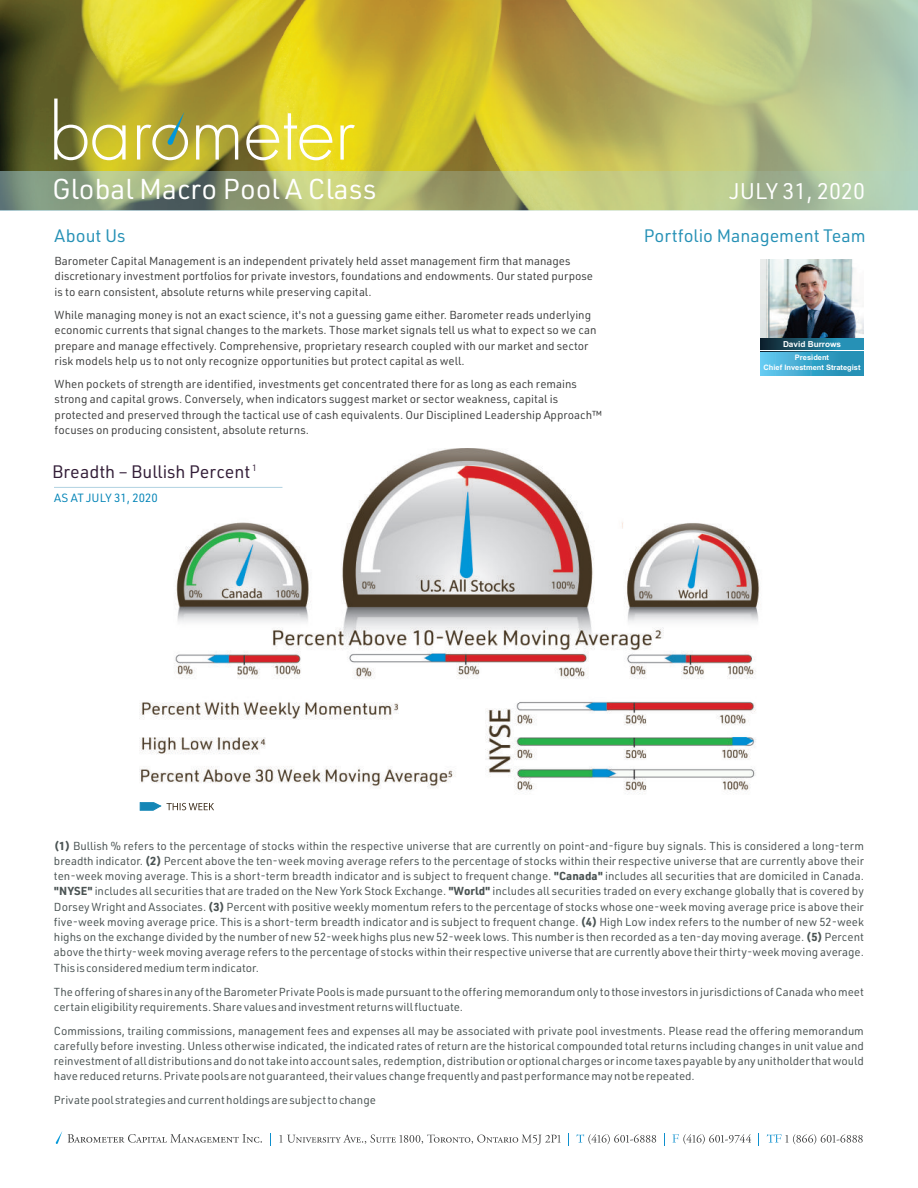
<style>
.page{position:relative;width:918px;height:1188px;background:#fff}
.page>*{position:absolute;margin:0;border:0;box-sizing:border-box;transform-origin:0 0}
.t1{font:28.2px "URWDIN";color:#fff}
.t2{font:22.2px "URWDIN";color:#fff}
.t3{font:17.7px "URWDIN";color:#2691b6}
.t4{font:17.7px "URWDIN";color:#331e38}
.t5{font:11.7px "URWDIN";color:#0083b6}
.t6{font:11.4px/15.1px "URWDIN";color:#4a5353;text-align:justify}
.t7{font:11.4px/15.5px "URWDIN";color:#3f4040}
.t8{font:700 8.25px "Arial";color:#fff}
.t9{font:700 7.5px/10.6px "Arial";color:#fff;text-align:center}
.s1{font-family:"Lucida Sans Unicode"}
.s2{font-weight:700}
</style>
<div class="page">
<img style="left:139px;top:449px;width:621px;height:345px">
<hr style="left:54px;top:487px;width:228px;height:1px;background:#b2d3e2">
<svg style="left:140px;top:802px;width:74px;height:9px"></svg>
<svg style="left:68px;top:1134px;width:194px;height:9px"></svg>
<svg style="left:270px;top:1133px;width:1px;height:13px"></svg>
<svg style="left:279px;top:1134px;width:282px;height:11px"></svg>
<svg style="left:568px;top:1133px;width:1px;height:13px"></svg>
<svg style="left:576px;top:1134px;width:80px;height:10px"></svg>
<svg style="left:664px;top:1133px;width:1px;height:13px"></svg>
<svg style="left:672px;top:1134px;width:79px;height:10px"></svg>
<svg style="left:758px;top:1133px;width:1px;height:13px"></svg>
<svg style="left:767px;top:1134px;width:96px;height:10px"></svg>
<svg style="left:56px;top:1131px;width:6px;height:13px"></svg>
<img style="left:0;top:0;width:918px;height:171px">
<svg style="left:0;top:210px;width:918px;height:1px"></svg>
<img style="left:0;top:171px;width:918px;height:39px">
<svg style="left:54px;top:99px;width:72px;height:61px;background:#aeaa56"></svg>
<svg style="left:196px;top:125px;width:42px;height:35px"></svg>
<svg style="left:246px;top:113px;width:86px;height:47px"></svg>
<svg style="left:340px;top:125px;width:15px;height:35px"></svg>
<svg style="left:137px;top:112px;width:51px;height:48px;background:#bab65e"></svg>
<img style="left:760px;top:259px;width:104px;height:79px">
<svg style="left:760px;top:338px;width:104px;height:38px;background:#3793b4"></svg>
<hr style="left:759px;top:351px;width:107px;height:1px;background:#fff">
<h1 class="t1" style="left:52px;top:179px;width:326px">Global Macro Pool A Class</h1>
<h2 class="t2" style="left:729px;top:183px;width:137px">JULY 31, 2020</h2>
<h3 class="t3" style="left:55px;top:229px;width:72px">About Us</h3>
<h3 class="t3" style="left:644px;top:229px;width:223px">Portfolio Management Team</h3>
<p class="t7" style="left:55px;top:255px;width:540px">Barometer Capital Management is an independent privately held asset management ?rm that manages discretionary investment portfolios for private investors, foundations and endowments. Our stated purpose is to earn consistent, absolute returns while preserving capital.</p>
<p class="t7" style="left:55px;top:308px;width:543px">While managing money is not an exact science, it's not a guessing game either. Barometer reads underlying economic currents that signal changes to the markets. Those market signals tell us what to expect so we can prepare and manage effectively. Comprehensive, proprietary research coupled with our market and sector risk models help us to not only recognize opportunities but protect capital as well.</p>
<p class="t7" style="left:55px;top:378px;width:549px">When pockets of strength are identi?ed, investments get concentrated there for as long as each remains strong and capital grows. Conversely, when indicators suggest market or sector weakness, capital is protected and preserved through the tactical use of cash equivalents. Our Disciplined Leadership Approach™ focuses on producing consistent, absolute returns.</p>
<p class="t8" style="left:783px;top:341px;width:60px">David Burrows</p>
<p class="t9" style="left:764px;top:352px;width:99px">President<br>Chief Investment Strategist</p>
<h3 class="t4" style="left:52px;top:465px;width:206px">Breadth <span class="s1">–</span> Bullish Percent <sup>1</sup></h3>
<p class="t5" style="left:54px;top:494px;width:105px">AS AT JULY 31, 2020</p>
<p class="t6" style="left:54px;top:840px;width:812px"><span class="s2">(1)</span> Bullish % refers to the percentage of stocks within the respective universe that are currently on point-and-figure buy signals. This is considered a long-term breadth indicator. <span class="s2">(2)</span> Percent above the ten-week moving average refers to the percentage of stocks within their respective universe that are currently above their ten-week moving average. This is a short-term breadth indicator and is subject to frequent change. <span class="s2">"Canada"</span> includes all securities that are domiciled in Canada. <span class="s2">"NYSE"</span> includes all securities that are traded on the New York Stock Exchange. <span class="s2">"World"</span> includes all securities traded on every exchange globally that is covered by Dorsey Wright and Associates. <span class="s2">(3)</span> Percent with positive weekly momentum refers to the percentage of stocks whose one-week moving average price is above their five-week moving average price. This is a short-term breadth indicator and is subject to frequent change. <span class="s2">(4)</span> High Low index refers to the number of new 52-week highs on the exchange divided by the number of new 52-week highs plus new 52-week lows. This number is then recorded as a ten-day moving average. <span class="s2">(5)</span> Percent above the thirty-week moving average refers to the percentage of stocks within their respective universe that are currently above their thirty-week moving average.<br>This is considered medium term indicator.</p>
<p class="t6" style="left:54px;top:986px;width:811px">The offering of shares in any of the Barometer Private Pools is made pursuant to the offering memorandum only to those investors in jurisdictions of Canada who meet certain eligibility requirements. Share values and investment returns will fluctuate.</p>
<p class="t6" style="left:54px;top:1025px;width:812px">Commissions, trailing commissions, management fees and expenses all may be associated with private pool investments. Please read the offering memorandum carefully before investing. Unless otherwise indicated, the indicated rates of return are the historical compounded total returns including changes in unit value and reinvestment of all distributions and do not take into account sales, redemption, distribution or optional charges or income taxes payable by any unitholder that would have reduced returns. Private pools are not guaranteed, their values change frequently and past performance may not be repeated.</p>
<p class="t6" style="left:54px;top:1094px;width:324px">Private pool strategies and current holdings are subject to change</p>
</div>
